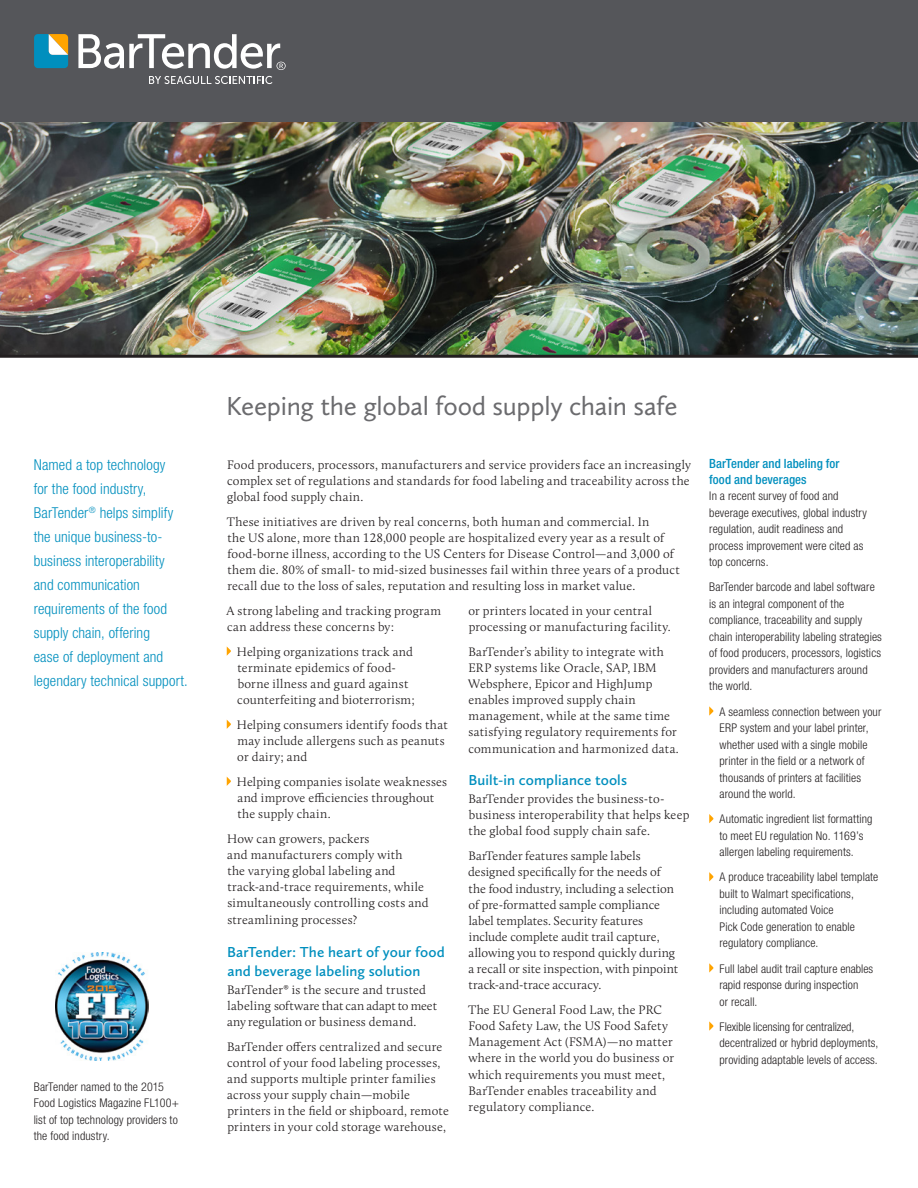
<style>
.page{position:relative;width:918px;height:1188px;background:#fff}
.page>*{position:absolute;margin:0;border:0;box-sizing:border-box;transform-origin:0 0}
.t1{font:27px "Calluna Sans";letter-spacing:-.01em;color:#6b6b6e}
.t2{font:300 condensed 15px/24px "Helvetica Neue LT Std";letter-spacing:.01em;color:#008fbe}
.t3{font:600 15px/19.5px "Calluna Sans";letter-spacing:.005em;color:#008fbe}
.t4{font:300 12.75px/16.2px "Calluna";letter-spacing:.015em;color:#231f20}
.t5{font:500 condensed 12.75px/15.8px "Helvetica Neue LT Std";letter-spacing:.01em;color:#008fbe}
.t6{font:300 condensed 12px/16.5px "Helvetica Neue LT Std";letter-spacing:.01em;color:#231f20}
</style>
<div class="page">
<img style="left:0;top:122px;width:918px;height:236px">
<div style="left:0;top:0;width:918px;height:122px;background:#55565a"></div>
<svg style="left:78px;top:34px;width:208px;height:36px"></svg>
<svg style="left:34px;top:34px;width:34px;height:34px"></svg>
<svg style="left:149px;top:76px;width:123px;height:8px"></svg>
<svg style="left:227px;top:646px;width:4px;height:10px"></svg>
<svg style="left:227px;top:720px;width:4px;height:9px"></svg>
<svg style="left:227px;top:777px;width:4px;height:9px"></svg>
<svg style="left:709px;top:706px;width:5px;height:10px"></svg>
<svg style="left:709px;top:814px;width:5px;height:9px"></svg>
<svg style="left:709px;top:872px;width:5px;height:9px"></svg>
<svg style="left:709px;top:963px;width:5px;height:10px"></svg>
<svg style="left:709px;top:1021px;width:5px;height:10px"></svg>
<img style="left:56px;top:953px;width:92px;height:108px">
<h1 class="t1" style="left:226px;top:390px;width:453px">Keeping the global food supply chain safe</h1>
<p class="t4" style="left:227px;top:456px;width:465px;text-align:justify">Food producers, processors, manufacturers and service providers face an increasingly complex set of regulations and standards for food labeling and traceability across the global food supply chain.</p>
<p class="t4" style="left:227px;top:513px;width:454px">These initiatives are driven by real concerns, both human and commercial. In<br>the US alone, more than 128,000 people are hospitalized every year as a result of food-borne illness, according to the US Centers for Disease Control—and 3,000 of them die. 80% of small- to mid-sized businesses fail within three years of a product recall due to the loss of sales, reputation and resulting loss in market value.</p>
<p class="t4" style="left:227px;top:602px;width:216px">A strong labeling and tracking program can address these concerns by:</p>
<p class="t4" style="left:237px;top:643px;width:179px">Helping organizations track and terminate epidemics of food&shy;borne illness and guard against counterfeiting and bioterrorism;</p>
<p class="t4" style="left:237px;top:716px;width:212px">Helping consumers identify foods that may include allergens such as peanuts or dairy; and</p>
<p class="t4" style="left:237px;top:773px;width:212px">Helping companies isolate weaknesses and improve efficiencies throughout the supply chain.</p>
<p class="t4" style="left:227px;top:830px;width:203px">How can growers, packers<br>and manufacturers comply with<br>the varying global labeling and track-and-trace requirements, while simultaneously controlling costs and streamlining processes?</p>
<p class="t3" style="left:227px;top:942px;width:219px">BarTender: The heart of your food and beverage labeling solution</p>
<p class="t4" style="left:227px;top:981px;width:211px">BarTender® is the secure and trusted labeling software that can adapt to meet any regulation or business demand.</p>
<p class="t4" style="left:227px;top:1038px;width:223px">BarTender offers centralized and secure control of your food labeling processes, and supports multiple printer families across your supply chain—mobile printers in the field or shipboard, remote printers in your cold storage warehouse,</p>
<p class="t2" style="left:34px;top:452px;width:156px">Named a top technology<br>for the food industry,<br>BarTender<sup>®</sup> helps simplify the unique business-to&shy;business interoperability and communication requirements of the food supply chain, offering<br>ease of deployment and legendary technical support.</p>
<p class="t5" style="left:709px;top:456px;width:132px">BarTender and labeling for food and beverages</p>
<p class="t6" style="left:709px;top:488px;width:159px">In a recent survey of food and beverage executives, global industry regulation, audit readiness and process improvement were cited as top concerns.</p>
<p class="t6" style="left:709px;top:579px;width:174px">BarTender barcode and label software is an integral component of the compliance, traceability and supply chain interoperability labeling strategies of food producers, processors, logistics providers and manufacturers around the world.</p>
<p class="t6" style="left:720px;top:703px;width:163px">A seamless connection between your<br>ERP system and your label printer, whether used with a single mobile printer in the field or a network of thousands of printers at facilities around the world.</p>
<p class="t6" style="left:720px;top:811px;width:155px">Automatic ingredient list formatting to meet EU regulation No. 1169’s allergen labeling requirements.</p>
<p class="t6" style="left:720px;top:869px;width:160px">A produce traceability label template built to Walmart specifications, including automated Voice<br>Pick Code generation to enable regulatory compliance.</p>
<p class="t6" style="left:720px;top:960px;width:155px">Full label audit trail capture enables rapid response during inspection<br>or recall.</p>
<p class="t6" style="left:720px;top:1018px;width:160px">Flexible licensing for centralized, decentralized or hybrid deployments, providing adaptable levels of access.</p>
<p class="t4" style="left:468px;top:602px;width:204px">or printers located in your central processing or manufacturing facility.</p>
<p class="t4" style="left:468px;top:643px;width:212px">BarTender’s ability to integrate with ERP systems like Oracle, SAP, IBM Websphere, Epicor and HighJump enables improved supply chain management, while at the same time satisfying regulatory requirements for communication and harmonized data.</p>
<p class="t3" style="left:468px;top:770px;width:160px">Built-in compliance tools</p>
<p class="t4" style="left:468px;top:791px;width:223px">BarTender provides the business-to&shy;business interoperability that helps keep the global food supply chain safe.</p>
<p class="t4" style="left:468px;top:848px;width:212px">BarTender features sample labels designed specifically for the needs of the food industry, including a selection of pre-formatted sample compliance label templates. Security features include complete audit trail capture, allowing you to respond quickly during a recall or site inspection, with pinpoint track-and-trace accuracy.</p>
<p class="t4" style="left:468px;top:1002px;width:208px">The EU General Food Law, the PRC<br>Food Safety Law, the US Food Safety<br>Management Act (FSMA)—no matter where in the world you do business or which requirements you must meet,<br>BarTender enables traceability and regulatory compliance.</p>
<p class="t6" style="left:34px;top:1078px;width:147px">BarTender named to the 2015<br>Food Logistics Magazine FL100+ list of top technology providers to the food industry.</p>
</div>
